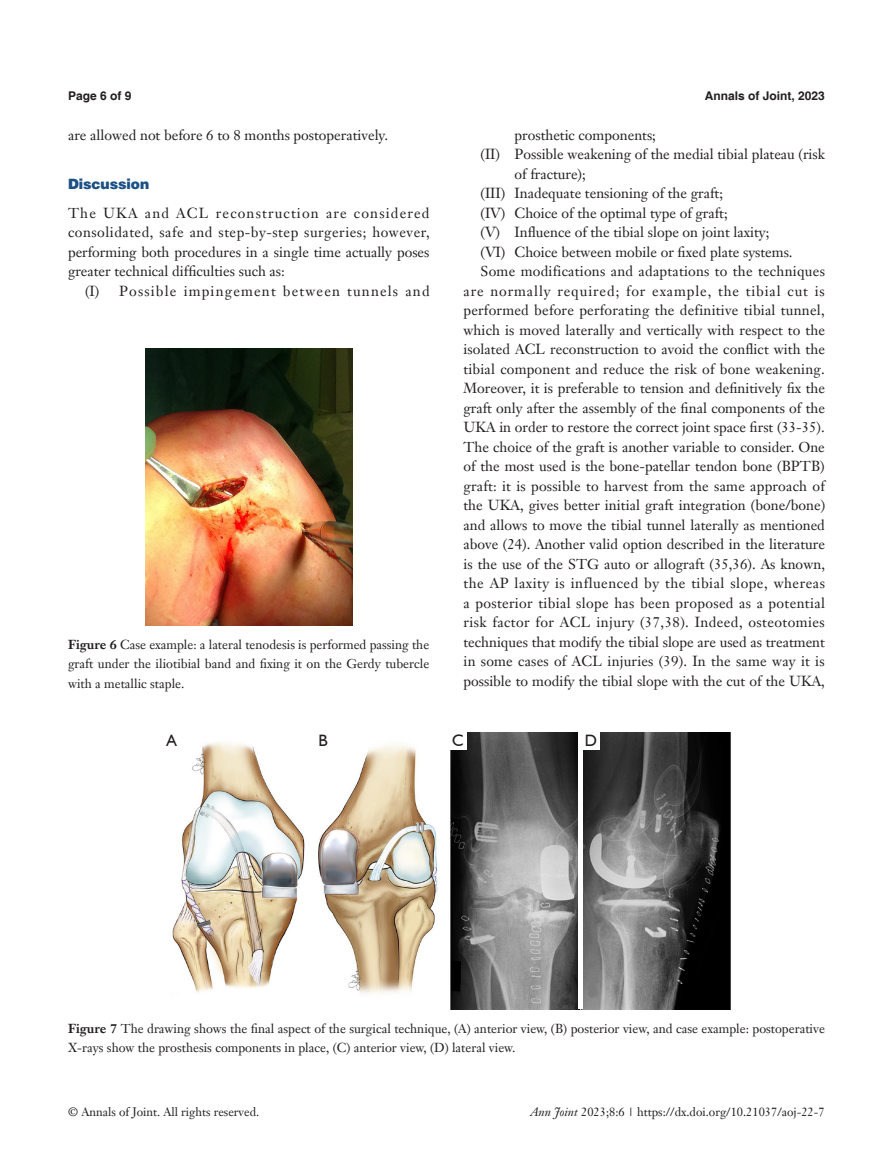
<style>
.page{position:relative;width:893px;height:1170px;background:#fff}
.page>*{position:absolute;margin:0;border:0;box-sizing:border-box;transform-origin:0 0}
.t1{font:16.5px "Humanist 521 BT";color:#231f20}
.t2{font:14.25px/19.5px "Janson Text LT";color:#231f20;text-align:justify}
.t3{font:14.25px "Janson Text LT";letter-spacing:.025em;color:#231f20}
.t4{font:14.25px "Janson Text LT";letter-spacing:.03em;color:#231f20}
.t5{font:14.25px "Janson Text LT";letter-spacing:.035em;color:#231f20}
.t6{font:14.25px "Janson Text LT";letter-spacing:.06em;color:#231f20}
.t7{font:14.25px "Janson Text LT";letter-spacing:.08em;color:#231f20}
.t8{font:900 14.25px "Helvetica";color:#1c5085}
.t9{font:12.75px/19.5px "Janson Text LT";color:#231f20;text-align:justify}
.t10{font:12px "Janson Text LT";color:#231f20}
.t11{font:700 12px "Helvetica";color:#231f20}
.s1{font-weight:700}
.s2{font-style:italic}
</style>
<div class="page">
<img style="left:145px;top:348px;width:207px;height:277px">
<img style="left:172px;top:732px;width:558px;height:276px">
<hr style="left:578px;top:732px;width:4px;height:276px;background:#fff">
<div style="left:163px;top:732px;width:17px;height:17px;background:#fff"></div>
<div style="left:315px;top:732px;width:17px;height:17px;background:#fff"></div>
<div style="left:449px;top:732px;width:17px;height:17px;background:#fff"></div>
<div style="left:582px;top:732px;width:17px;height:17px;background:#fff"></div>
<p class="t11" style="left:68px;top:88px;width:65px">Page 6 of 9</p>
<p class="t11" style="left:705px;top:88px;width:122px">Annals of Joint, 2023</p>
<p class="t2" style="left:68px;top:125px;width:321px">are allowed not before 6 to 8 months postoperatively.</p>
<p class="t8" style="left:68px;top:174px;width:83px">Discussion</p>
<p class="t2" style="left:68px;top:203px;width:363px">The UKA and ACL reconstruction are considered consolidated, safe and step-by-step surgeries; however, performing both procedures in a single time actually poses greater technical difficulties such as:</p>
<p class="t7" style="left:85px;top:282px;width:346px">(I) Possible impingement between tunnels and</p>
<p class="t9" style="left:68px;top:634px;width:363px"><span class="s1">Figure 6</span> Case example: a lateral tenodesis is performed passing the graft under the iliotibial band and fixing it on the Gerdy tubercle with a metallic staple.</p>
<p class="t2" style="left:514px;top:125px;width:143px">prosthetic components;</p>
<p class="t2" style="left:480px;top:144px;width:346px">(II) Possible weakening of the medial tibial plateau (risk</p>
<p class="t2" style="left:514px;top:164px;width:73px">of fracture);</p>
<p class="t2" style="left:480px;top:183px;width:244px">(III) Inadequate tensioning of the graft;</p>
<p class="t2" style="left:480px;top:203px;width:249px">(IV) Choice of the optimal type of graft;</p>
<p class="t2" style="left:480px;top:222px;width:290px">(V) Influence of the tibial slope on joint laxity;</p>
<p class="t2" style="left:480px;top:242px;width:314px">(VI) Choice between mobile or fixed plate systems.</p>
<p class="t2" style="left:480px;top:261px;width:346px">Some modifications and adaptations to the techniques</p>
<p class="t6" style="left:463px;top:282px;width:363px">are normally required; for example, the tibial cut is</p>
<p class="t2" style="left:463px;top:300px;width:363px">performed before perforating the definitive tibial tunnel,</p>
<p class="t2" style="left:463px;top:320px;width:363px">which is moved laterally and vertically with respect to the</p>
<p class="t2" style="left:463px;top:339px;width:363px">isolated ACL reconstruction to avoid the conflict with the</p>
<p class="t2" style="left:463px;top:359px;width:363px">tibial component and reduce the risk of bone weakening.</p>
<p class="t2" style="left:463px;top:378px;width:363px">Moreover, it is preferable to tension and definitively fix the</p>
<p class="t2" style="left:463px;top:398px;width:363px">graft only after the assembly of the final components of the</p>
<p class="t2" style="left:463px;top:417px;width:363px">UKA in order to restore the correct joint space first (33-35).</p>
<p class="t2" style="left:463px;top:437px;width:363px">The choice of the graft is another variable to consider. One</p>
<p class="t2" style="left:463px;top:456px;width:363px">of the most used is the bone-patellar tendon bone (BPTB)</p>
<p class="t2" style="left:463px;top:476px;width:363px">graft: it is possible to harvest from the same approach of</p>
<p class="t2" style="left:463px;top:495px;width:363px">the UKA, gives better initial graft integration (bone/bone)</p>
<p class="t2" style="left:463px;top:515px;width:363px">and allows to move the tibial tunnel laterally as mentioned</p>
<p class="t2" style="left:463px;top:534px;width:363px">above (24). Another valid option described in the literature</p>
<p class="t2" style="left:463px;top:554px;width:363px">is the use of the STG auto or allograft (35,36). As known,</p>
<p class="t5" style="left:463px;top:574px;width:363px">the AP laxity is influenced by the tibial slope, whereas</p>
<p class="t3" style="left:463px;top:594px;width:363px">a posterior tibial slope has been proposed as a potential</p>
<p class="t4" style="left:463px;top:613px;width:363px">risk factor for ACL injury (37,38). Indeed, osteotomies</p>
<p class="t2" style="left:463px;top:632px;width:363px">techniques that modify the tibial slope are used as treatment</p>
<p class="t2" style="left:463px;top:651px;width:363px">in some cases of ACL injuries (39). In the same way it is</p>
<p class="t2" style="left:463px;top:671px;width:363px">possible to modify the tibial slope with the cut of the UKA,</p>
<p class="t1" style="left:166px;top:730px;width:12px">A</p>
<p class="t1" style="left:318px;top:730px;width:11px">B</p>
<p class="t1" style="left:452px;top:730px;width:13px">C</p>
<p class="t1" style="left:585px;top:730px;width:14px">D</p>
<p class="t9" style="left:68px;top:1018px;width:758px"><span class="s1">Figure 7</span> The drawing shows the final aspect of the surgical technique, (A) anterior view, (B) posterior view, and case example: postoperative<br>X-rays show the prosthesis components in place, (C) anterior view, (D) lateral view.</p>
<p class="t10" style="left:68px;top:1104px;width:192px">© Annals of Joint. All rights reserved.</p>
<p class="t10" style="left:530px;top:1104px;width:296px"><span class="s2">Ann Joint</span> 2023;8:6 | https://dx.doi.org/10.21037/aoj-22-7</p>
</div>
